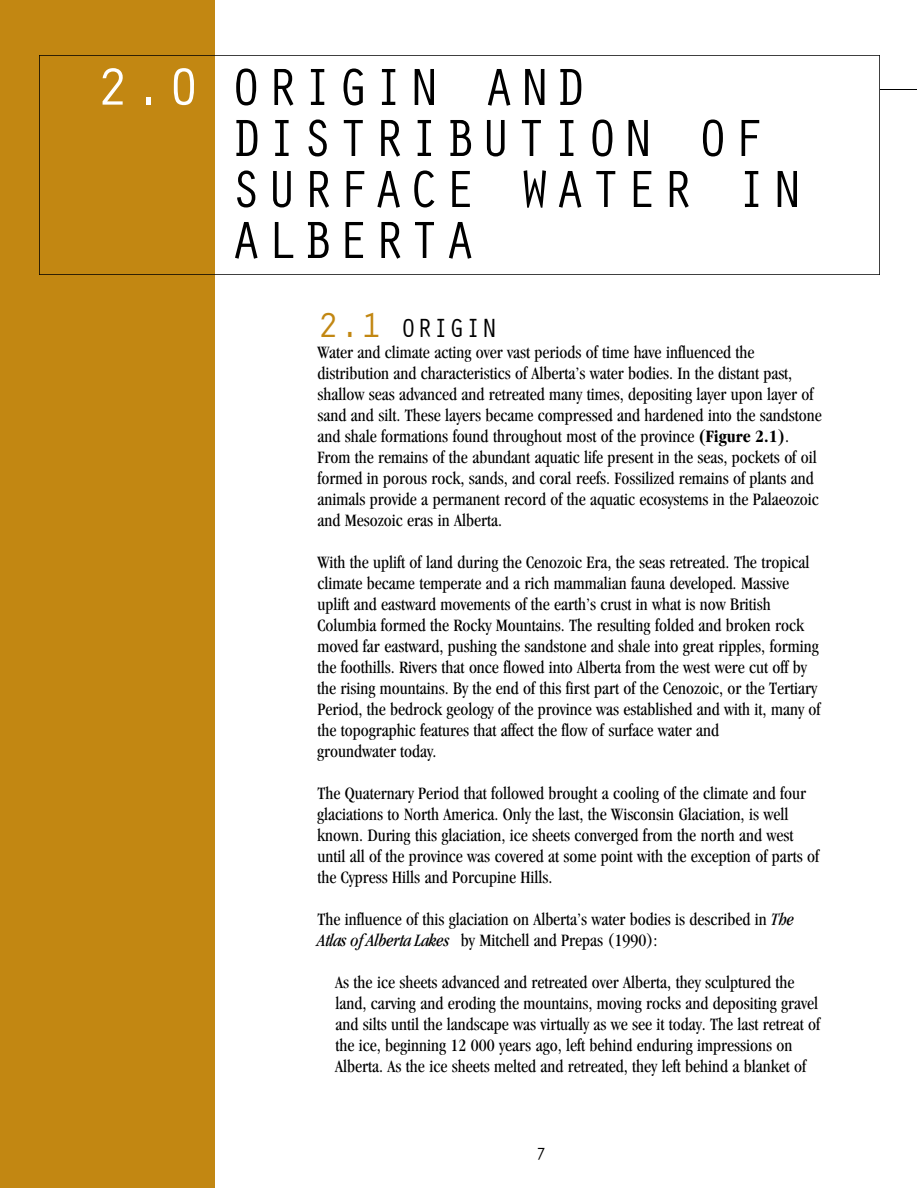
<style>
.page{position:relative;width:918px;height:1188px;background:#fff}
.page>*{position:absolute;margin:0;border:0;box-sizing:border-box;transform-origin:0 0}
.t1{font:54px/51px "Oracle";letter-spacing:.06em;color:#000}
.t2{font:27px "Oracle";color:#000}
.t3{font:condensed 18px/21px "Garamond";color:#000}
.t4{font:18px "Oracle";color:#000}
.s1{color:#fff}
.s2{font-size:36px;color:#c28712}
.s3{font-weight:700}
.s4{font-style:italic}
</style>
<div class="page">
<div style="left:0;top:0;width:215px;height:1188px;background:#c28712"></div>
<img style="left:39px;top:55px;width:840px;height:220px">
<hr style="left:880px;top:89px;width:37px;height:1px;background:#000">
<h1 class="t1" style="left:230px;top:64px;width:575px;text-indent:-134px"><span class="s1">2 . 0</span> ORIGIN AND<br>DISTRIBUTION OF<br>SURFACE WATER IN<br>A L B E R T A</h1>
<h2 class="t2" style="left:318px;top:313px;width:181px"><span class="s2">2.1</span> ORIGIN</h2>
<p class="t3" style="left:317px;top:343px;width:506px">Water and climate acting over vast periods of time have influenced the distribution and characteristics of Alberta’s water bodies. In the distant past, shallow seas advanced and retreated many times, depositing layer upon layer of sand and silt. These layers became compressed and hardened into the sandstone and shale formations found throughout most of the province <span class="s3">(Figure 2.1)</span>.<br>From the remains of the abundant aquatic life present in the seas, pockets of oil formed in porous rock, sands, and coral reefs. Fossilized remains of plants and animals provide a permanent record of the aquatic ecosystems in the Palaeozoic and Mesozoic eras in Alberta.</p>
<p class="t3" style="left:317px;top:553px;width:505px">With the uplift of land during the Cenozoic Era, the seas retreated. The tropical climate became temperate and a rich mammalian fauna developed. Massive uplift and eastward movements of the earth’s crust in what is now British Columbia formed the Rocky Mountains. The resulting folded and broken rock moved far eastward, pushing the sandstone and shale into great ripples, forming the foothills. Rivers that once flowed into Alberta from the west were cut off by the rising mountains. By the end of this first part of the Cenozoic, or the Tertiary Period, the bedrock geology of the province was established and with it, many of the topographic features that affect the flow of surface water and<br>groundwater today.</p>
<p class="t3" style="left:317px;top:784px;width:503px">The Quaternary Period that followed brought a cooling of the climate and four glaciations to North America. Only the last, the Wisconsin Glaciation, is well known. During this glaciation, ice sheets converged from the north and west until all of the province was covered at some point with the exception of parts of the Cypress Hills and Porcupine Hills.</p>
<p class="t3" style="left:317px;top:910px;width:478px">The influence of this glaciation on Alberta’s water bodies is described in <span class="s4">The<br>Atlas of Alberta Lakes</span> by Mitchell and Prepas (1990):</p>
<p class="t3" style="left:335px;top:973px;width:486px">As the ice sheets advanced and retreated over Alberta, they sculptured the land, carving and eroding the mountains, moving rocks and depositing gravel and silts until the landscape was virtually as we see it today. The last retreat of the ice, beginning 12 000 years ago, left behind enduring impressions on Alberta. As the ice sheets melted and retreated, they left behind a blanket of</p>
<p class="t4" style="left:536px;top:1144px;width:12px">7</p>
</div>
